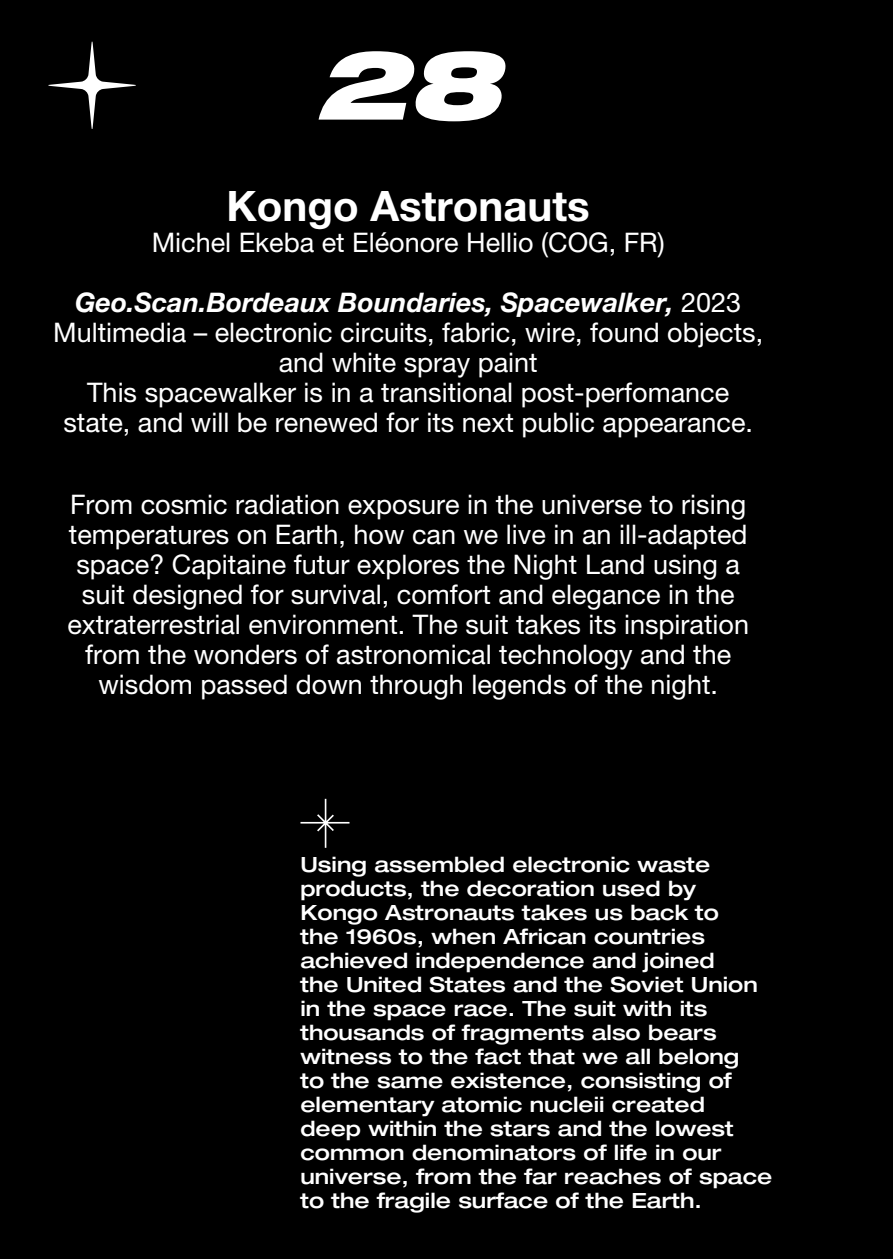
<style>
.page{position:relative;width:893px;height:1259px;background:#000}
.page>*{position:absolute;margin:0;border:0;box-sizing:border-box;transform-origin:0 0}
.t1{font:italic 900 expanded 96px "Helvetica Neue LT Pro";color:#fff}
.t2{font:700 42px "Helvetica Neue LT Pro";color:#fff}
.t3{font:27px/30px "Helvetica Neue LT Pro";color:#fff;text-align:center}
.t4{font:500 expanded 21px/24px "Helvetica Neue LT Pro";color:#fff}
.s1{font-weight:700;font-style:italic}
</style>
<div class="page">
<svg style="left:300px;top:799px;width:49px;height:49px"></svg>
<svg style="left:48px;top:41px;width:88px;height:88px"></svg>
<h1 class="t1" style="left:316px;top:23px;width:187px">28</h1>
<h2 class="t2" style="left:227px;top:180px;width:365px">Kongo Astronauts</h2>
<p class="t3" style="left:152px;top:227px;width:515px">Michel Ekeba et Eléonore Hellio (COG, FR)</p>
<p class="t3" style="left:53px;top:287px;width:712px"><span class="s1">Geo.Scan.Bordeaux Boundaries, Spacewalker,</span> 2023<br>Multimedia – electronic circuits, fabric, wire, found objects, and white spray paint<br>This spacewalker is in a transitional post-perfomance state, and will be renewed for its next public appearance.</p>
<p class="t3" style="left:67px;top:489px;width:683px">From cosmic radiation exposure in the universe to rising temperatures on Earth, how can we live in an ill-adapted space? Capitaine futur explores the Night Land using a suit designed for survival, comfort and elegance in the extraterrestrial environment. The suit takes its inspiration from the wonders of astronomical technology and the wisdom passed down through legends of the night.</p>
<p class="t4" style="left:300px;top:852px;width:473px">Using assembled electronic waste products, the decoration used by Kongo Astronauts takes us back to<br>the 1960s, when African countries achieved independence and joined<br>the United States and the Soviet Union in the space race. The suit with its thousands of fragments also bears witness to the fact that we all belong<br>to the same existence, consisting of elementary atomic nucleii created<br>deep within the stars and the lowest common denominators of life in our universe, from the far reaches of space to the fragile surface of the Earth.</p>
</div>
